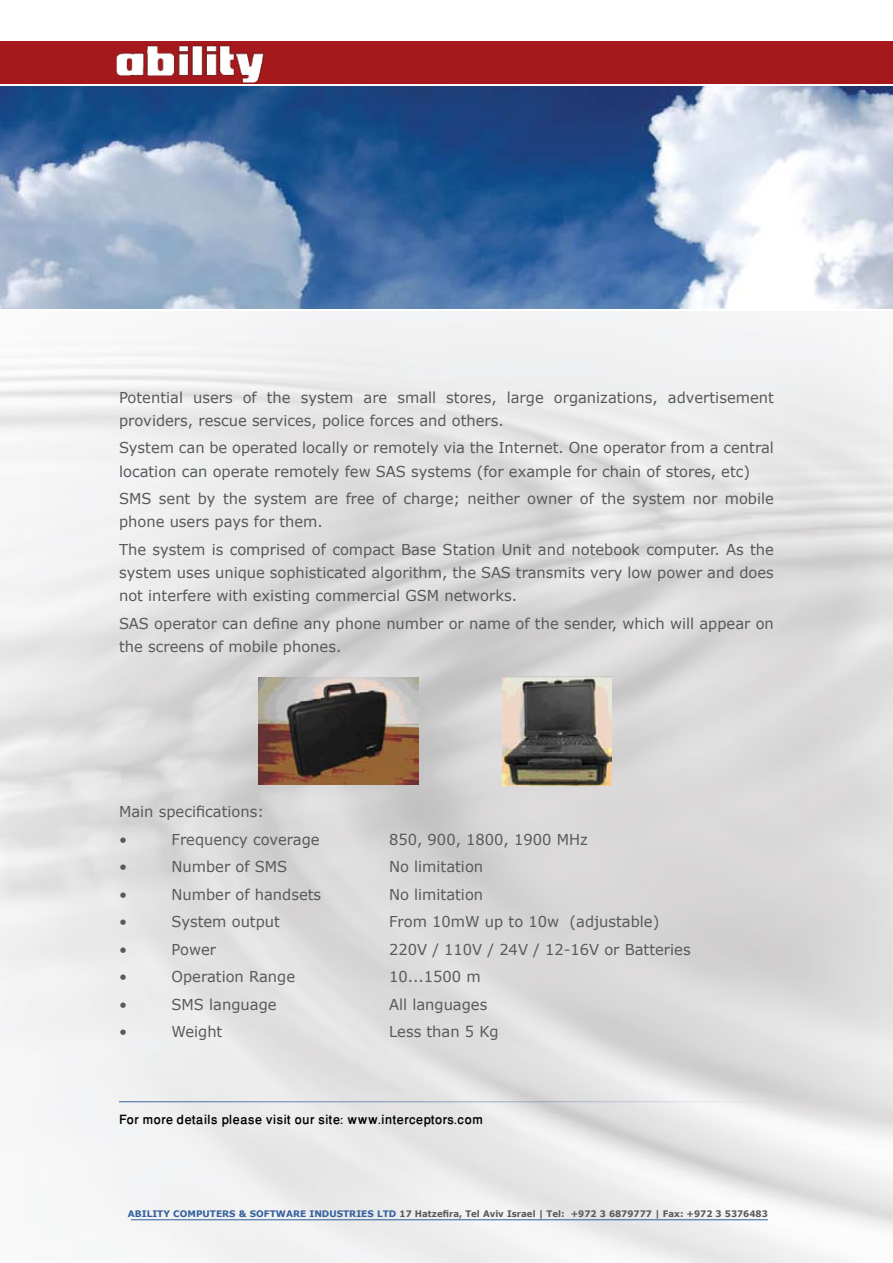
<style>
.page{position:relative;width:893px;height:1263px;background:#fff}
.page>*{position:absolute;margin:0;border:0;box-sizing:border-box;transform-origin:0 0}
.t1{font:500 18px "Win Soft Pro";color:#000}
.t2{font:15px/23.2px "Verdana";color:#58595b}
.t3{font:700 9px "Verdana";color:#33609d}
.t4{font:700 9px "Verdana";color:#58595b;scale:.96 1}
.s1{color:#58595b}
</style>
<div class="page">
<img style="left:0;top:311px;width:893px;height:952px">
<img style="left:0;top:87px;width:893px;height:222px">
<div style="left:0;top:41px;width:893px;height:43px;background:#a5181c"></div>
<hr style="left:131px;top:1219px;width:637px;height:1px;background:#33609d">
<img style="left:88px;top:45px;width:194px;height:43px">
<hr style="left:119px;top:1101px;width:655px;height:1px;background:#33609d">
<img style="left:502px;top:676px;width:109px;height:109px">
<img style="left:259px;top:678px;width:159px;height:106px">
<p class="t2" style="left:243px;top:385px;width:16px">of</p>
<p class="t2" style="left:119px;top:385px;width:386px">Potential<br>providers, rescue services, police forces and others.</p>
<p class="t2" style="left:119px;top:436px;width:656px">System can be operated locally or remotely via the Internet. One operator from a central location can operate remotely few SAS systems (for example for chain of stores, etc(</p>
<p class="t2" style="left:725px;top:487px;width:51px">mobile</p>
<p class="t2" style="left:267px;top:385px;width:25px">the</p>
<p class="t2" style="left:397px;top:385px;width:40px">small</p>
<p class="t2" style="left:507px;top:385px;width:39px">large</p>
<p class="t2" style="left:668px;top:385px;width:107px">advertisement</p>
<p class="t2" style="left:554px;top:385px;width:106px">organizations,</p>
<p class="t2" style="left:301px;top:385px;width:54px">system</p>
<p class="t2" style="left:446px;top:385px;width:52px">stores,</p>
<p class="t2" style="left:193px;top:385px;width:41px">users</p>
<p class="t2" style="left:364px;top:385px;width:25px">are</p>
<p class="t2" style="left:346px;top:487px;width:30px">free</p>
<p class="t2" style="left:382px;top:487px;width:16px">of</p>
<p class="t2" style="left:580px;top:487px;width:16px">of</p>
<p class="t2" style="left:198px;top:487px;width:19px">by</p>
<p class="t2" style="left:223px;top:487px;width:25px">the</p>
<p class="t2" style="left:404px;top:487px;width:58px">charge;</p>
<p class="t2" style="left:468px;top:487px;width:54px">neither</p>
<p class="t2" style="left:601px;top:487px;width:25px">the</p>
<p class="t2" style="left:119px;top:487px;width:205px">SMS<br>phone users pays for them.</p>
<p class="t2" style="left:119px;top:537px;width:656px;text-align:justify">The system is comprised of compact Base Station Unit and notebook computer. As the system uses unique sophisticated algorithm, the SAS transmits very low power and does not interfere with existing commercial GSM networks.</p>
<p class="t2" style="left:119px;top:611px;width:656px">SAS operator can define any phone number or name of the sender, which will appear on the screens of mobile phones.</p>
<p class="t2" style="left:159px;top:487px;width:33px">sent</p>
<p class="t2" style="left:254px;top:487px;width:54px">system</p>
<p class="t2" style="left:633px;top:487px;width:54px">system</p>
<p class="t2" style="left:314px;top:487px;width:25px">are</p>
<p class="t2" style="left:527px;top:487px;width:47px">owner</p>
<p class="t2" style="left:693px;top:487px;width:26px">nor</p>
<p class="t2" style="left:119px;top:800px;width:147px">Main specifications:</p>
<p class="t2" style="left:119px;top:827px;width:10px">•</p>
<p class="t2" style="left:172px;top:827px;width:150px">Frequency coverage</p>
<p class="t2" style="left:389px;top:827px;width:200px">850, 900, 1800, 1900 MHz</p>
<p class="t2" style="left:119px;top:855px;width:10px">•</p>
<p class="t2" style="left:172px;top:855px;width:117px">Number of SMS</p>
<p class="t2" style="left:389px;top:855px;width:96px">No limitation</p>
<p class="t2" style="left:119px;top:882px;width:10px">•</p>
<p class="t2" style="left:172px;top:882px;width:151px">Number of handsets</p>
<p class="t2" style="left:389px;top:882px;width:96px">No limitation</p>
<p class="t2" style="left:119px;top:910px;width:10px">•</p>
<p class="t2" style="left:172px;top:910px;width:110px">System output</p>
<p class="t2" style="left:389px;top:910px;width:172px">From 10mW up to 10w</p>
<p class="t2" style="left:569px;top:910px;width:91px">(adjustable(</p>
<p class="t2" style="left:119px;top:937px;width:10px">•</p>
<p class="t2" style="left:172px;top:937px;width:46px">Power</p>
<p class="t2" style="left:389px;top:937px;width:303px">220V / 110V / 24V / 12-16V or Batteries</p>
<p class="t2" style="left:119px;top:965px;width:10px">•</p>
<p class="t2" style="left:172px;top:965px;width:125px">Operation Range</p>
<p class="t2" style="left:389px;top:965px;width:93px">10...1500 m</p>
<p class="t2" style="left:119px;top:992px;width:10px">•</p>
<p class="t2" style="left:172px;top:992px;width:107px">SMS language</p>
<p class="t2" style="left:389px;top:992px;width:100px">All languages</p>
<p class="t2" style="left:119px;top:1020px;width:10px">•</p>
<p class="t2" style="left:172px;top:1020px;width:52px">Weight</p>
<p class="t2" style="left:389px;top:1020px;width:111px">Less than 5 Kg</p>
<p class="t1" style="left:119px;top:1106px;width:365px">For more details please visit our site: www.interceptors.com</p>
<p class="t3" style="left:128px;top:1207px;width:438px">ABILITY COMPUTERS &amp; SOFTWARE INDUSTRIES LTD <span class="s1">17 Hatzefira, Tel Aviv Israel | Tel:</span></p>
<p class="t4" style="left:571px;top:1207px;width:207px">+972 3 6879777 | Fax: +972 3 5376483</p>
</div>
